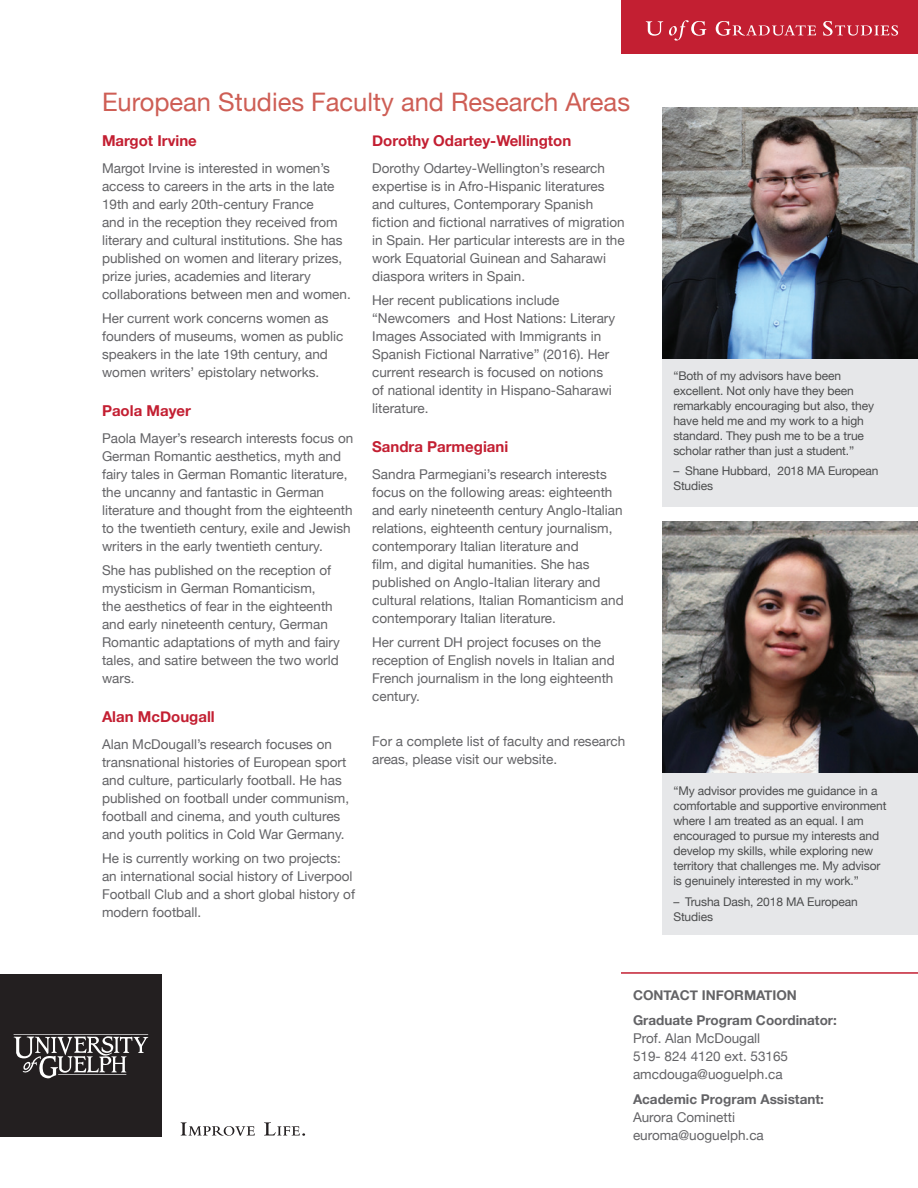
<style>
.page{position:relative;width:918px;height:1188px;background:#fff}
.page>*{position:absolute;margin:0;border:0;box-sizing:border-box;transform-origin:0 0}
.t1{font:25.5px "Helvetica Neue";color:#ce5e55}
.Subhead_1__6pt_after{font:700 15px "Helvetica Neue";color:#c31f32}
.Subheading_Black{font:13.5px/18px "Helvetica Neue";color:#636366}
.t2{font:700 13.5px "Helvetica Neue";color:#636366}
.t3{font:12px/15px "Helvetica Neue";letter-spacing:-.01em;color:#4b4c4d}
.s1{font-weight:700}
</style>
<div class="page">
<div style="left:0;top:974px;width:162px;height:163px;background:#231f20"></div>
<svg style="left:13px;top:1034px;width:135px;height:44px"></svg>
<svg style="left:181px;top:1122px;width:74px;height:14px"></svg>
<svg style="left:264px;top:1122px;width:41px;height:14px"></svg>
<div style="left:621px;top:0;width:297px;height:54px;background:#c31f32"></div>
<svg style="left:646px;top:20px;width:252px;height:21px"></svg>
<div style="left:663px;top:358px;width:255px;height:149px;background:#e6e7e9"></div>
<img style="left:663px;top:108px;width:255px;height:250px">
<div style="left:663px;top:772px;width:255px;height:163px;background:#e6e7e9"></div>
<img style="left:663px;top:521px;width:255px;height:251px">
<hr style="left:621px;top:972px;width:297px;height:2px;background:#c31f32">
<p class="t1" style="left:102px;top:84px;width:530px">European Studies Faculty and Research Areas</p>
<p class="Subhead_1__6pt_after" style="left:102px;top:128px;width:96px">Margot Irvine</p>
<p class="Subheading_Black" style="left:102px;top:160px;width:250px">Margot Irvine is interested in women’s access to careers in the arts in the late 19th and early 20th-century France<br>and in the reception they received from literary and cultural institutions. She has published on women and literary prizes, prize juries, academies and literary collaborations between men and women.</p>
<p class="Subheading_Black" style="left:102px;top:310px;width:243px">Her current work concerns women as founders of museums, women as public speakers in the late 19th century, and women writers’ epistolary networks.</p>
<p class="Subhead_1__6pt_after" style="left:102px;top:398px;width:90px">Paola Mayer</p>
<p class="Subheading_Black" style="left:102px;top:430px;width:253px">Paola Mayer’s research interests focus on German Romantic aesthetics, myth and fairy tales in German Romantic literature, the uncanny and fantastic in German literature and thought from the eighteenth to the twentieth century, exile and Jewish writers in the early twentieth century.</p>
<p class="Subheading_Black" style="left:102px;top:562px;width:239px">She has published on the reception of mysticism in German Romanticism,<br>the aesthetics of fear in the eighteenth and early nineteenth century, German Romantic adaptations of myth and fairy tales, and satire between the two world wars.</p>
<p class="Subhead_1__6pt_after" style="left:102px;top:704px;width:114px">Alan McDougall</p>
<p class="Subheading_Black" style="left:102px;top:736px;width:249px">Alan McDougall’s research focuses on transnational histories of European sport and culture, particularly football. He has published on football under communism, football and cinema, and youth cultures and youth politics in Cold War Germany.</p>
<p class="Subheading_Black" style="left:102px;top:850px;width:255px">He is currently working on two projects: an international social history of Liverpool Football Club and a short global history of modern football.</p>
<p class="Subhead_1__6pt_after" style="left:372px;top:128px;width:201px">Dorothy Odartey-Wellington</p>
<p class="Subheading_Black" style="left:372px;top:160px;width:254px">Dorothy Odartey-Wellington’s research expertise is in Afro-Hispanic literatures and cultures, Contemporary Spanish fiction and fictional narratives of migration in Spain. Her particular interests are in the work Equatorial Guinean and Saharawi diaspora writers in Spain.</p>
<p class="Subheading_Black" style="left:372px;top:292px;width:245px">Her recent publications include “Newcomers and Host Nations: Literary Images Associated with Immigrants in Spanish Fictional Narrative” (2016). Her current research is focused on notions of national identity in Hispano-Saharawi literature.</p>
<p class="Subhead_1__6pt_after" style="left:372px;top:434px;width:138px">Sandra Parmegiani</p>
<p class="Subheading_Black" style="left:372px;top:466px;width:253px">Sandra Parmegiani’s research interests focus on the following areas: eighteenth and early nineteenth century Anglo-Italian relations, eighteenth century journalism, contemporary Italian literature and<br>film, and digital humanities. She has published on Anglo-Italian literary and cultural relations, Italian Romanticism and contemporary Italian literature.</p>
<p class="Subheading_Black" style="left:372px;top:634px;width:244px">Her current DH project focuses on the reception of English novels in Italian and<br>French journalism in the long eighteenth century.</p>
<p class="Subheading_Black" style="left:372px;top:733px;width:255px">For a complete list of faculty and research areas, please visit our website.</p>
<p class="t3" style="left:673px;top:368px;width:202px">“Both of my advisors have been excellent. Not only have they been remarkably encouraging but also, they have held me and my work to a high standard. They push me to be a true scholar rather than just a student.”</p>
<p class="t3" style="left:673px;top:464px;width:207px">– Shane Hubbard, 2018 MA European<br>Studies</p>
<p class="t3" style="left:673px;top:784px;width:215px">“My advisor provides me guidance in a comfortable and supportive environment where I am treated as an equal. I am encouraged to pursue my interests and develop my skills, while exploring new territory that challenges me. My advisor is genuinely interested in my work.”</p>
<p class="t3" style="left:673px;top:895px;width:186px">– Trusha Dash, 2018 MA European<br>Studies</p>
<p class="t2" style="left:633px;top:985px;width:165px">CONTACT INFORMATION</p>
<p class="Subheading_Black" style="left:633px;top:1012px;width:205px"><span class="s1">Graduate Program Coordinator:<br></span>Prof. Alan McDougall<br>519- 824 4120 ext. 53165 amcdouga@uoguelph.ca</p>
<p class="Subheading_Black" style="left:633px;top:1091px;width:192px"><span class="s1">Academic Program Assistant:<br></span>Aurora Cominetti euroma@uoguelph.ca</p>
</div>
